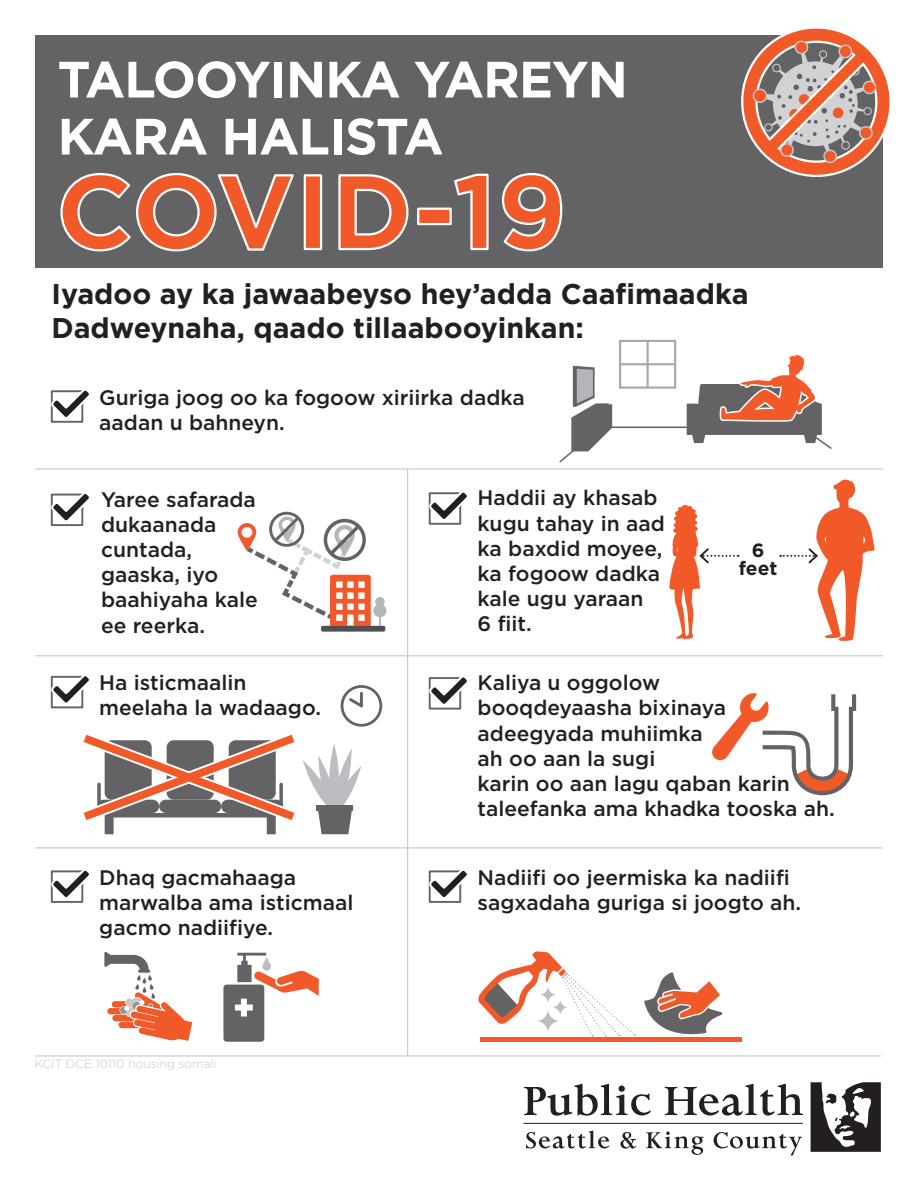
<style>
.page{position:relative;width:918px;height:1188px;background:#fff}
.page>*{position:absolute;margin:0;border:0;box-sizing:border-box;transform-origin:0 0}
.t1{font:700 105.3px "Gotham";color:#f15929}
.t2{font:700 51px/57px "Gotham";letter-spacing:-.02em;color:#fff}
.t3{font:700 28.5px/34.2px "Gotham";color:#231f20}
.t4{font:500 21px/25.2px "Gotham";color:#231f20}
.t5{font:700 19.2px/17.5px "Gotham";color:#231f20;text-align:center}
.t6{font:300 12px "Gotham";color:#c7c8ca}
</style>
<div class="page">
<div style="left:35px;top:35px;width:848px;height:233px;background:#636366"></div>
<svg style="left:60px;top:173px;width:234px;height:79px"></svg>
<div style="left:304px;top:174px;width:18px;height:76px;border:2px solid #fff"></div>
<svg style="left:338px;top:174px;width:71px;height:77px"></svg>
<div style="left:417px;top:208px;width:35px;height:17px;border:2px solid #fff"></div>
<svg style="left:454px;top:173px;width:35px;height:78px"></svg>
<svg style="left:502px;top:173px;width:61px;height:79px"></svg>
<svg style="left:526px;top:1131px;width:83px;height:18px"></svg>
<svg style="left:620px;top:1132px;width:16px;height:17px"></svg>
<svg style="left:646px;top:1132px;width:58px;height:23px"></svg>
<svg style="left:714px;top:1132px;width:88px;height:24px"></svg>
<svg style="left:811px;top:1082px;width:70px;height:70px"></svg>
<svg style="left:524px;top:1084px;width:127px;height:32px"></svg>
<svg style="left:665px;top:1084px;width:138px;height:32px"></svg>
<hr style="left:523px;top:1123px;width:280px;height:1px;background:#231f20">
<hr style="left:35px;top:468px;width:848px;height:2px;background:#c7c8ca">
<hr style="left:35px;top:655px;width:848px;height:1px;background:#c7c8ca">
<hr style="left:35px;top:847px;width:848px;height:1px;background:#c7c8ca">
<hr style="left:407px;top:469px;width:1px;height:587px;background:#c7c8ca">
<hr style="left:35px;top:1055px;width:846px;height:2px;background:#c7c8ca">
<svg style="left:741px;top:28px;width:149px;height:149px"></svg>
<div style="left:51px;top:390px;width:32px;height:33px;border:2px solid #636366"></div>
<svg style="left:50px;top:390px;width:39px;height:31px"></svg>
<div style="left:429px;top:492px;width:32px;height:33px;border:2px solid #636366"></div>
<svg style="left:428px;top:492px;width:39px;height:31px"></svg>
<svg style="left:780px;top:479px;width:95px;height:162px"></svg>
<svg style="left:669px;top:504px;width:70px;height:135px"></svg>
<div style="left:223px;top:985px;width:41px;height:57px;background:#636366;border-radius:3px"></div>
<svg style="left:235px;top:953px;width:84px;height:64px"></svg>
<svg style="left:262px;top:957px;width:9px;height:14px"></svg>
<svg style="left:104px;top:952px;width:89px;height:89px"></svg>
<div style="left:51px;top:870px;width:32px;height:33px;border:2px solid #636366"></div>
<svg style="left:50px;top:870px;width:39px;height:31px"></svg>
<div style="left:480px;top:1037px;width:262px;height:5px;background:#f15929"></div>
<svg style="left:644px;top:972px;width:79px;height:63px"></svg>
<svg style="left:478px;top:951px;width:158px;height:85px"></svg>
<svg style="left:539px;top:986px;width:18px;height:17px"></svg>
<svg style="left:552px;top:999px;width:16px;height:17px"></svg>
<svg style="left:536px;top:1009px;width:24px;height:24px"></svg>
<div style="left:429px;top:870px;width:32px;height:33px;border:2px solid #636366"></div>
<svg style="left:428px;top:870px;width:39px;height:31px"></svg>
<svg style="left:712px;top:693px;width:144px;height:102px"></svg>
<div style="left:429px;top:677px;width:32px;height:33px;border:2px solid #636366"></div>
<svg style="left:428px;top:677px;width:39px;height:31px"></svg>
<svg style="left:341px;top:685px;width:41px;height:42px"></svg>
<div style="left:343px;top:688px;width:36px;height:36px;background:#fff;border-radius:50%"></div>
<svg style="left:347px;top:693px;width:16px;height:15px"></svg>
<div style="left:51px;top:676px;width:32px;height:32px;border:2px solid #636366"></div>
<svg style="left:50px;top:675px;width:39px;height:32px"></svg>
<svg style="left:83px;top:723px;width:278px;height:111px"></svg>
<div style="left:51px;top:494px;width:32px;height:32px;border:2px solid #636366"></div>
<svg style="left:50px;top:493px;width:39px;height:32px"></svg>
<svg style="left:238px;top:523px;width:18px;height:28px"></svg>
<div style="left:269px;top:512px;width:35px;height:35px;border:3px solid #636366;border-radius:50%"></div>
<div style="left:373px;top:604px;width:13px;height:13px;background:#b5b6ba;border-radius:50%"></div>
<svg style="left:242px;top:514px;width:143px;height:117px"></svg>
<div style="left:618px;top:339px;width:59px;height:50px;border:3px solid #fff"></div>
<div style="left:619px;top:340px;width:57px;height:49px;border:2px solid #a8a9ad"></div>
<hr style="left:647px;top:341px;width:2px;height:47px;background:#a8a9ad">
<svg style="left:559px;top:350px;width:273px;height:113px"></svg>
<h2 class="t2" style="left:58px;top:50px;width:572px">TALOOYINKA YAREYN<br>KARA HALISTA</h2>
<h1 class="t1" style="left:56px;top:151px;width:512px">COVID-19</h1>
<h3 class="t3" style="left:51px;top:276px;width:699px">Iyadoo ay ka jawaabeyso hey’adda Caafimaadka<br>Dadweynaha, qaado tillaabooyinkan:</h3>
<p class="t4" style="left:99px;top:385px;width:427px">Guriga joog oo ka fogoow xiriirka dadka aadan u bahneyn.</p>
<p class="t4" style="left:101px;top:487px;width:158px">Yaree safarada dukaanada cuntada, gaaska, iyo baahiyaha kale ee reerka.</p>
<p class="t4" style="left:478px;top:485px;width:189px">Haddii ay khasab kugu tahay in aad ka baxdid moyee, ka fogoow dadka kale ugu yaraan<br>6 fiit.</p>
<p class="t5" style="left:739px;top:541px;width:40px">6 feet</p>
<p class="t4" style="left:99px;top:670px;width:223px">Ha isticmaalin meelaha la wadaago.</p>
<p class="t4" style="left:478px;top:670px;width:359px">Kaliya u oggolow<br>booqdeyaasha bixinaya adeegyada muhiimka<br>ah oo aan la sugi<br>karin oo aan lagu qaban karin taleefanka ama khadka tooska ah.</p>
<p class="t4" style="left:99px;top:865px;width:256px">Dhaq gacmahaaga marwalba ama isticmaal gacmo nadiifiye.</p>
<p class="t4" style="left:478px;top:865px;width:325px">Nadiifi oo jeermiska ka nadiifi sagxadaha guriga si joogto ah.</p>
<p class="t6" style="left:34px;top:1058px;width:184px">KCIT DCE 10110 housing somali</p>
</div>
